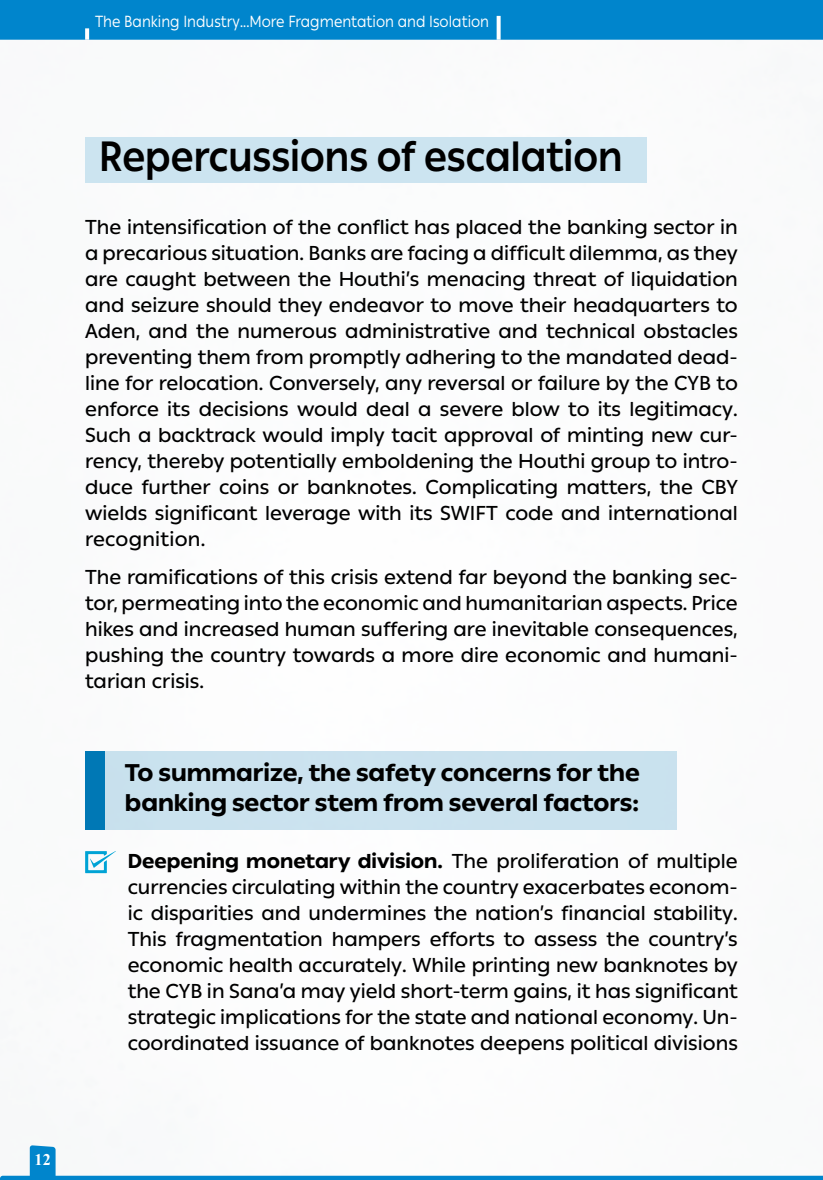
<style>
.page{position:relative;width:823px;height:1180px;background:#fff}
.page>*{position:absolute;margin:0;border:0;box-sizing:border-box;transform-origin:0 0}
.t1{font:700 42px "Ping AR+LT";color:#000;scale:.9 1}
.t2{font:800 24px/30px "Ping AR+LT";color:#000}
.t3{font:500 20px/26px "Ping AR+LT";color:#000;text-align:justify}
.t4{font:700 16.2px "Times New Roman";color:#fff}
.t5{font:16px "Ping AR+LT";color:#fff;scale:.9 1}
.s1{font-weight:800}
</style>
<div class="page">
<div style="left:0;top:0;width:822px;height:40px;background:#0085cc"></div>
<svg style="left:85px;top:28px;width:4px;height:12px"></svg>
<svg style="left:496px;top:16px;width:4px;height:24px"></svg>
<div style="left:85px;top:137px;width:561px;height:46px;background:#cce4f0"></div>
<div style="left:99px;top:751px;width:577px;height:78px;background:#cbe2ee"></div>
<div style="left:85px;top:751px;width:20px;height:78px;background:#0078b5"></div>
<svg style="left:85px;top:851px;width:31px;height:22px"></svg>
<svg style="left:0;top:1145px;width:822px;height:34px"></svg>
<p class="t5" style="left:95px;top:12px;width:439px">The Banking Industry...More Fragmentation and Isolation</p>
<h1 class="t1" style="left:99px;top:132px;width:582px">Repercussions of escalation</h1>
<p class="t3" style="left:85px;top:214px;width:654px">The intensification of the conflict has placed the banking sector in a precarious situation. Banks are facing a difficult dilemma, as they are caught between the Houthi’s menacing threat of liquidation and seizure should they endeavor to move their headquarters to Aden, and the numerous administrative and technical obstacles preventing them from promptly adhering to the mandated dead&shy;line for relocation. Conversely, any reversal or failure by the CYB to enforce its decisions would deal a severe blow to its legitimacy.<br>Such a backtrack would imply tacit approval of minting new cur&shy;rency, thereby potentially emboldening the Houthi group to intro&shy;duce further coins or banknotes. Complicating matters, the CBY wields significant leverage with its SWIFT code and international recognition.</p>
<p class="t3" style="left:85px;top:563px;width:654px">The ramifications of this crisis extend far beyond the banking sec&shy;tor, permeating into the economic and humanitarian aspects. Price hikes and increased human suffering are inevitable consequences, pushing the country towards a more dire economic and humani&shy;tarian crisis.</p>
<p class="t2" style="left:125px;top:758px;width:516px">To summarize, the safety concerns for the banking sector stem from several factors:</p>
<p class="t3" style="left:128px;top:848px;width:611px"><span class="s1">Deepening monetary division.</span> The proliferation of multiple currencies circulating within the country exacerbates econom&shy;ic disparities and undermines the nation’s financial stability.<br>This fragmentation hampers efforts to assess the country’s economic health accurately. While printing new banknotes by the CYB in Sana’a may yield short-term gains, it has significant strategic implications for the state and national economy. Un&shy;coordinated issuance of banknotes deepens political divisions</p>
<p class="t4" style="left:35px;top:1147px;width:18px">12</p>
</div>
